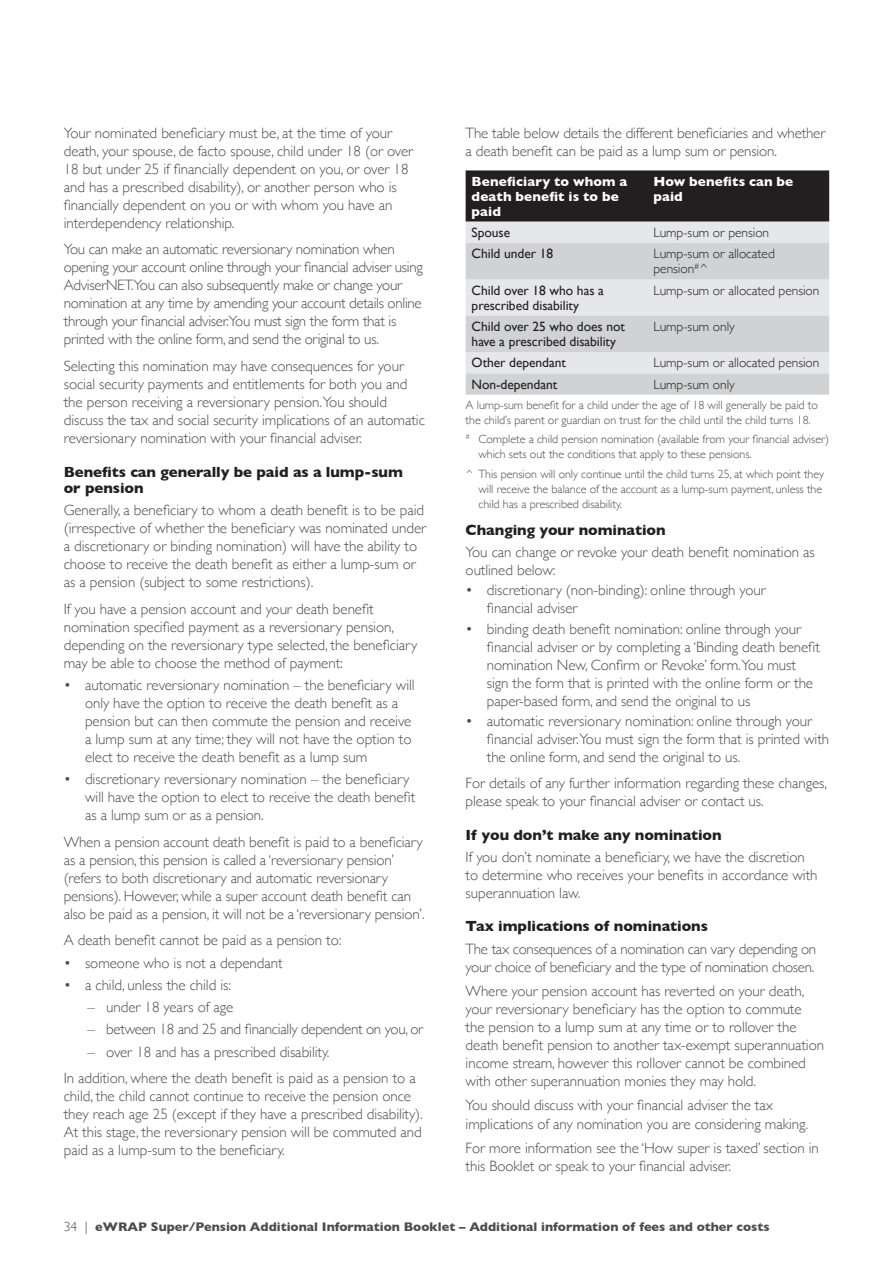
<style>
.page{position:relative;width:893px;height:1263px;background:#fff}
.page>*{position:absolute;margin:0;border:0;box-sizing:border-box;transform-origin:0 0}
.t1{font:300 15px/18px "Gill Sans";letter-spacing:-.005em;color:#4b4c4d}
.t2{font:700 15px/16.5px "Gill Sans";letter-spacing:-.005em;color:#231f20}
.t3{font:13.5px/15px "Gill Sans";letter-spacing:-.005em;color:#231f20}
.t4{font:300 13.5px/15px "Gill Sans";letter-spacing:-.005em;color:#231f20}
.t5{font:700 13.5px/15px "Gill Sans";letter-spacing:.01em;color:#fff}
.t6{font:700 12.75px "Gill Sans";color:#4b4c4d}
.t7{font:300 12px/15px "Gill Sans";letter-spacing:-.005em;color:#4b4c4d}
.s1{font-weight:300;font-size:13.5px}
</style>
<div class="page">
<div style="left:466px;top:170px;width:363px;height:52px;background:#231f20"></div>
<div style="left:466px;top:222px;width:363px;height:21px;background:#e6e7e9"></div>
<svg style="left:466px;top:243px;width:363px;height:152px;background:#d9dadc"></svg>
<p class="t1" style="left:64px;top:123px;width:351px">Your nominated beneficiary must be, at the time of your death, your spouse, de facto spouse, child under 18 (or over 18 but under 25 if financially dependent on you, or over 18 and has a prescribed disability), or another person who is financially dependent on you or with whom you have an interdependency relationship.</p>
<p class="t1" style="left:64px;top:240px;width:361px">You can make an automatic reversionary nomination when opening your account online through your financial adviser using AdviserNET.You can also subsequently make or change your nomination at any time by amending your account details online through your financial adviser.You must sign the form that is printed with the online form, and send the original to us.</p>
<p class="t1" style="left:64px;top:356px;width:363px">Selecting this nomination may have consequences for your social security payments and entitlements for both you and the person receiving a reversionary pension.You should discuss the tax and social security implications of an automatic reversionary nomination with your financial adviser.</p>
<p class="t2" style="left:64px;top:463px;width:341px">Benefits can generally be paid as a lump-sum or pension</p>
<p class="t1" style="left:64px;top:501px;width:364px">Generally, a beneficiary to whom a death benefit is to be paid (irrespective of whether the beneficiary was nominated under a discretionary or binding nomination) will have the ability to choose to receive the death benefit as either a lump-sum or as a pension (subject to some restrictions).</p>
<p class="t1" style="left:64px;top:599px;width:355px">If you have a pension account and your death benefit nomination specified payment as a reversionary pension, depending on the reversionary type selected, the beneficiary may be able to choose the method of payment:</p>
<p class="t1" style="left:85px;top:675px;width:331px;text-indent:-21px">• automatic reversionary nomination – the beneficiary will only have the option to receive the death benefit as a pension but can then commute the pension and receive a lump sum at any time; they will not have the option to elect to receive the death benefit as a lump sum</p>
<p class="t1" style="left:85px;top:770px;width:332px;text-indent:-21px">• discretionary reversionary nomination – the beneficiary will have the option to elect to receive the death benefit as a lump sum or as a pension.</p>
<p class="t1" style="left:64px;top:832px;width:362px">When a pension account death benefit is paid to a beneficiary as a pension, this pension is called a ‘reversionary pension’ (refers to both discretionary and automatic reversionary pensions). However, while a super account death benefit can also be paid as a pension, it will not be a ‘reversionary pension’.</p>
<p class="t1" style="left:64px;top:931px;width:279px">A death benefit cannot be paid as a pension to:</p>
<p class="t1" style="left:64px;top:953px;width:220px">• someone who is not a dependant</p>
<p class="t1" style="left:64px;top:975px;width:169px">• a child, unless the child is:</p>
<p class="t1" style="left:88px;top:997px;width:147px">– under 18 years of age</p>
<p class="t1" style="left:88px;top:1020px;width:337px">– between 18 and 25 and financially dependent on you, or</p>
<p class="t1" style="left:64px;top:1038px;width:353px;line-height:26.5px;text-indent:24px">– over 18 and has a prescribed disability.<br>In addition, where the death benefit is paid as a pension to a</p>
<p class="t1" style="left:64px;top:1086px;width:361px">child, the child cannot continue to receive the pension once they reach age 25 (except if they have a prescribed disability).<br>At this stage, the reversionary pension will be commuted and paid as a lump-sum to the beneficiary.</p>
<p class="t1" style="left:466px;top:123px;width:361px">The table below details the different beneficiaries and whether a death benefit can be paid as a lump sum or pension.</p>
<p class="t5" style="left:472px;top:173px;width:157px">Beneficiary to whom a death benefit is to be paid</p>
<p class="t5" style="left:653px;top:173px;width:141px">How benefits can be paid</p>
<p class="t3" style="left:472px;top:225px;width:40px">Spouse</p>
<p class="t4" style="left:653px;top:224px;width:117px">Lump-sum or pension</p>
<p class="t3" style="left:472px;top:246px;width:83px">Child under 18</p>
<p class="t4" style="left:653px;top:246px;width:123px">Lump-sum or allocated pension<sup>#</sup>^</p>
<p class="t3" style="left:472px;top:282px;width:134px">Child over 18 who has a prescribed disability</p>
<p class="t4" style="left:653px;top:282px;width:168px">Lump-sum or allocated pension</p>
<p class="t3" style="left:472px;top:319px;width:155px">Child over 25 who does not have a prescribed disability</p>
<p class="t4" style="left:653px;top:318px;width:83px">Lump-sum only</p>
<p class="t3" style="left:472px;top:355px;width:96px">Other dependant</p>
<p class="t4" style="left:653px;top:355px;width:168px">Lump-sum or allocated pension</p>
<p class="t3" style="left:472px;top:376px;width:87px">Non-dependant</p>
<p class="t4" style="left:653px;top:376px;width:83px">Lump-sum only</p>
<p class="t7" style="left:466px;top:397px;width:354px">A lump-sum benefit for a child under the age of 18 will generally be paid to the child’s parent or guardian on trust for the child until the child turns 18.</p>
<p class="t7" style="left:478px;top:431px;width:352px;text-indent:-13px"><sup>#</sup> Complete a child pension nomination (available from your financial adviser) which sets out the conditions that apply to these pensions.</p>
<p class="t7" style="left:478px;top:465px;width:347px;text-indent:-13px">^ This pension will only continue until the child turns 25, at which point they will receive the balance of the account as a lump-sum payment, unless the child has a prescribed disability.</p>
<p class="t2" style="left:466px;top:521px;width:201px">Changing your nomination</p>
<p class="t1" style="left:466px;top:543px;width:351px">You can change or revoke your death benefit nomination as outlined below:</p>
<p class="t1" style="left:487px;top:581px;width:280px;text-indent:-21px">• discretionary (non-binding): online through your financial adviser</p>
<p class="t1" style="left:487px;top:619px;width:334px;text-indent:-21px">• binding death benefit nomination: online through your financial adviser or by completing a ‘Binding death benefit nomination New, Confirm or Revoke’ form.You must sign the form that is printed with the online form or the paper-based form, and send the original to us</p>
<p class="t1" style="left:487px;top:711px;width:344px;text-indent:-21px">• automatic reversionary nomination: online through your financial adviser.You must sign the form that is printed with the online form, and send the original to us.</p>
<p class="t1" style="left:466px;top:773px;width:363px">For details of any further information regarding these changes, please speak to your financial adviser or contact us.</p>
<p class="t2" style="left:466px;top:826px;width:258px">If you don’t make any nomination</p>
<p class="t1" style="left:466px;top:847px;width:353px">If you don’t nominate a beneficiary, we have the discretion to determine who receives your benefits in accordance with superannuation law.</p>
<p class="t2" style="left:466px;top:918px;width:244px">Tax implications of nominations</p>
<p class="t1" style="left:466px;top:939px;width:352px">The tax consequences of a nomination can vary depending on your choice of beneficiary and the type of nomination chosen.</p>
<p class="t1" style="left:466px;top:981px;width:360px">Where your pension account has reverted on your death, your reversionary beneficiary has the option to commute the pension to a lump sum at any time or to rollover the death benefit pension to another tax-exempt superannuation income stream, however this rollover cannot be combined with other superannuation monies they may hold.</p>
<p class="t1" style="left:466px;top:1096px;width:344px">You should discuss with your financial adviser the tax implications of any nomination you are considering making.</p>
<p class="t1" style="left:466px;top:1138px;width:355px">For more information see the ‘How super is taxed’ section in this Booklet or speak to your financial adviser.</p>
<p class="t6" style="left:64px;top:1217px;width:707px"><span class="s1">34 |</span> eWRAP Super/Pension Additional Information Booklet – Additional information of fees and other costs</p>
</div>
